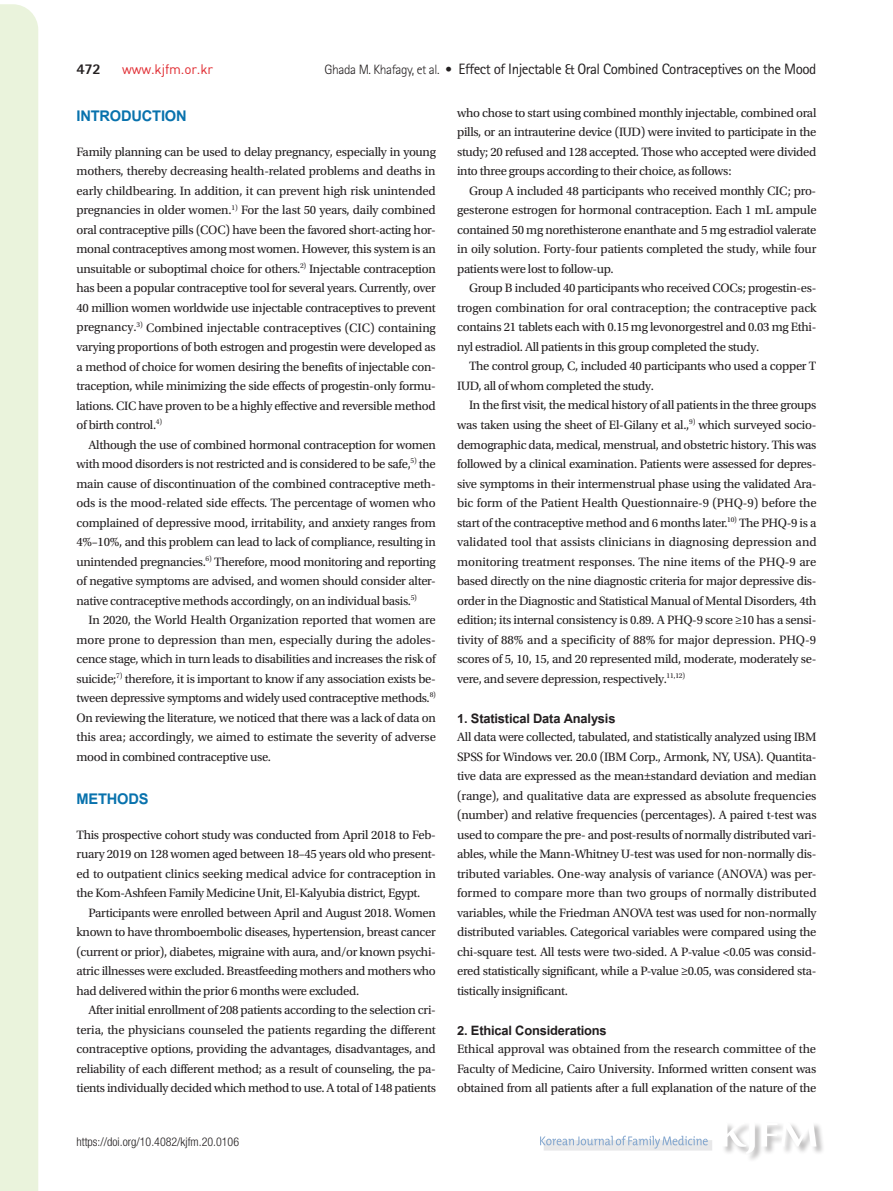
<style>
.page{position:relative;width:893px;height:1191px;background:#fff}
.page>*{position:absolute;margin:0;border:0;box-sizing:border-box;transform-origin:0 0}
.t1{font:700 20.4px "Utsaah";letter-spacing:-.01em;color:#0872ad}
.t2{font:700 18px "Utsaah";letter-spacing:-.01em;color:#231f20}
.t3{font:15px "Rotis Sans Serif Std";letter-spacing:-.03em;color:#231f20}
.t4{font:800 15px "Rotis Sans Serif Std";color:#231f20}
.t5{font:13.5px "Dinreg";letter-spacing:-.01em;color:#e02a30}
.t6{font:12.75px/19.5px "Utopia Std";letter-spacing:-.025em;color:#231f20;text-align:justify}
.t7{font:300 condensed 12px "Helvetica Neue LT Std";color:#231f20}
.s1{font-weight:300;font-size:13.5px}
</style>
<div class="page">
<div style="left:0;top:4px;width:38px;height:1187px;background:#eaf3dc"></div>
<div style="left:721px;top:1122px;width:104px;height:40px;background:#231f20;opacity:.3"></div>
<svg style="left:722px;top:1122px;width:94px;height:32px"></svg>
<div style="left:544px;top:1140px;width:168px;height:10px;background:#e8e8e9"></div>
<svg style="left:540px;top:1135px;width:168px;height:13px"></svg>
<p class="t4" style="left:77px;top:60px;width:26px">472</p>
<p class="t5" style="left:122px;top:61px;width:93px">www.kjfm.or.kr</p>
<p class="t3" style="left:325px;top:60px;width:493px"><span class="s1">Ghada M. Khafagy, et al. •</span> Effect of Injectable &amp; Oral Combined Contraceptives on the Mood</p>
<h1 class="t1" style="left:77px;top:106px;width:112px">INTRODUCTION</h1>
<p class="t6" style="left:77px;top:142px;width:361px">Family planning can be used to delay pregnancy, especially in young mothers, thereby decreasing health-related problems and deaths in early childbearing. In addition, it can prevent high risk unintended pregnancies in older women.<sup>1)</sup> For the last 50 years, daily combined oral contraceptive pills (COC) have been the favored short-acting hor&shy;monal contraceptives among most women. However, this system is an unsuitable or suboptimal choice for others.<sup>2)</sup> Injectable contraception has been a popular contraceptive tool for several years. Currently, over 40 million women worldwide use injectable contraceptives to prevent pregnancy.<sup>3)</sup> Combined injectable contraceptives (CIC) containing varying proportions of both estrogen and progestin were developed as a method of choice for women desiring the benefits of injectable con&shy;traception, while minimizing the side effects of progestin-only formu&shy;lations. CIC have proven to be a highly effective and reversible method of birth control.<sup>4)</sup></p>
<p class="t6" style="left:77px;top:435px;width:361px;text-indent:12px">Although the use of combined hormonal contraception for women with mood disorders is not restricted and is considered to be safe,<sup>5)</sup> the main cause of discontinuation of the combined contraceptive meth&shy;ods is the mood-related side effects. The percentage of women who complained of depressive mood, irritability, and anxiety ranges from 4%–10%, and this problem can lead to lack of compliance, resulting in unintended pregnancies.<sup>6)</sup> Therefore, mood monitoring and reporting of negative symptoms are advised, and women should consider alter&shy;native contraceptive methods accordingly, on an individual basis.<sup>5)</sup></p>
<p class="t6" style="left:77px;top:610px;width:361px;text-indent:12px">In 2020, the World Health Organization reported that women are more prone to depression than men, especially during the adoles&shy;cence stage, which in turn leads to disabilities and increases the risk of suicide;<sup>7)</sup> therefore, it is important to know if any association exists be&shy;tween depressive symptoms and widely used contraceptive methods.<sup>8)<br></sup>On reviewing the literature, we noticed that there was a lack of data on this area; accordingly, we aimed to estimate the severity of adverse mood in combined contraceptive use.</p>
<h1 class="t1" style="left:77px;top:789px;width:74px">METHODS</h1>
<p class="t6" style="left:77px;top:825px;width:361px">This prospective cohort study was conducted from April 2018 to Feb&shy;ruary 2019 on 128 women aged between 18–45 years old who present&shy;ed to outpatient clinics seeking medical advice for contraception in the Kom-Ashfeen Family Medicine Unit, El-Kalyubia district, Egypt.</p>
<p class="t6" style="left:77px;top:903px;width:361px;text-indent:12px">Participants were enrolled between April and August 2018. Women known to have thromboembolic diseases, hypertension, breast cancer (current or prior), diabetes, migraine with aura, and/or known psychi&shy;atric illnesses were excluded. Breastfeeding mothers and mothers who had delivered within the prior 6 months were excluded.</p>
<p class="t6" style="left:77px;top:1000px;width:361px;text-indent:12px">After initial enrollment of 208 patients according to the selection cri&shy;teria, the physicians counseled the patients regarding the different contraceptive options, providing the advantages, disadvantages, and reliability of each different method; as a result of counseling, the pa&shy;tients individually decided which method to use. A total of 148 patients</p>
<p class="t7" style="left:77px;top:1134px;width:164px">https://doi.org/10.4082/kjfm.20.0106</p>
<p class="t6" style="left:457px;top:103px;width:361px">who chose to start using combined monthly injectable, combined oral pills, or an intrauterine device (IUD) were invited to participate in the study; 20 refused and 128 accepted. Those who accepted were divided into three groups according to their choice, as follows:</p>
<p class="t6" style="left:457px;top:181px;width:361px;text-indent:12px">Group A included 48 participants who received monthly CIC; pro&shy;gesterone estrogen for hormonal contraception. Each 1 mL ampule contained 50 mg norethisterone enanthate and 5 mg estradiol valerate in oily solution. Forty-four patients completed the study, while four patients were lost to follow-up.</p>
<p class="t6" style="left:457px;top:279px;width:361px;text-indent:12px">Group B included 40 participants who received COCs; progestin-es&shy;trogen combination for oral contraception; the contraceptive pack contains 21 tablets each with 0.15 mg levonorgestrel and 0.03 mg Ethi&shy;nyl estradiol. All patients in this group completed the study.</p>
<p class="t6" style="left:457px;top:357px;width:361px;text-indent:12px">The control group, C, included 40 participants who used a copper T<br>IUD, all of whom completed the study.</p>
<p class="t6" style="left:457px;top:396px;width:361px;text-indent:12px">In the first visit, the medical history of all patients in the three groups was taken using the sheet of El-Gilany et al.,<sup>9)</sup> which surveyed socio&shy;demographic data, medical, menstrual, and obstetric history. This was followed by a clinical examination. Patients were assessed for depres&shy;sive symptoms in their intermenstrual phase using the validated Ara&shy;bic form of the Patient Health Questionnaire-9 (PHQ-9) before the start of the contraceptive method and 6 months later.<sup>10)</sup> The PHQ-9 is a validated tool that assists clinicians in diagnosing depression and monitoring treatment responses. The nine items of the PHQ-9 are based directly on the nine diagnostic criteria for major depressive dis&shy;order in the Diagnostic and Statistical Manual of Mental Disorders, 4th edition; its internal consistency is 0.89. A PHQ-9 score ≥10 has a sensi&shy;tivity of 88% and a specificity of 88% for major depression. PHQ-9 scores of 5, 10, 15, and 20 represented mild, moderate, moderately se&shy;vere, and severe depression, respectively.<sup>11,12)</sup></p>
<h2 class="t2" style="left:457px;top:710px;width:160px">1. Statistical Data Analysis</h2>
<p class="t6" style="left:457px;top:727px;width:361px">All data were collected, tabulated, and statistically analyzed using IBM SPSS for Windows ver. 20.0 (IBM Corp., Armonk, NY, USA). Quantita&shy;tive data are expressed as the mean±standard deviation and median (range), and qualitative data are expressed as absolute frequencies (number) and relative frequencies (percentages). A paired t-test was used to compare the pre- and post-results of normally distributed vari&shy;ables, while the Mann-Whitney U-test was used for non-normally dis&shy;tributed variables. One-way analysis of variance (ANOVA) was per&shy;formed to compare more than two groups of normally distributed variables, while the Friedman ANOVA test was used for non-normally distributed variables. Categorical variables were compared using the chi-square test. All tests were two-sided. A P-value &lt;0.05 was consid&shy;ered statistically significant, while a P-value ≥0.05, was considered sta&shy;tistically insignificant.</p>
<h2 class="t2" style="left:457px;top:1022px;width:151px">2. Ethical Considerations</h2>
<p class="t6" style="left:457px;top:1039px;width:361px">Ethical approval was obtained from the research committee of the Faculty of Medicine, Cairo University. Informed written consent was obtained from all patients after a full explanation of the nature of the</p>
</div>
